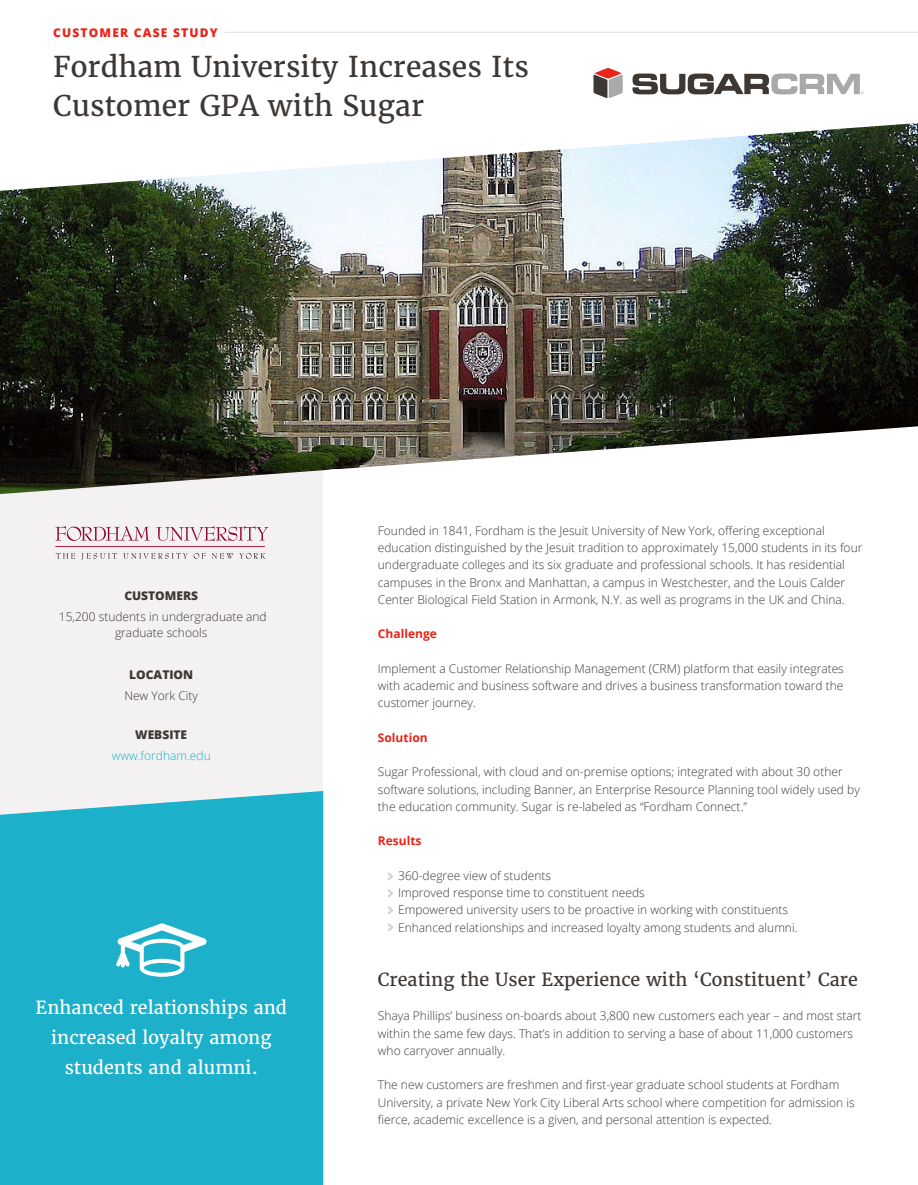
<style>
.page{position:relative;width:918px;height:1185px;background:#fff}
.page>*{position:absolute;margin:0;border:0;box-sizing:border-box;transform-origin:0 0}
.t1{font:28.5px/39px "Merriweather";color:#3e3835}
.t2{font:18px/30px "Merriweather";color:#fff;text-align:center}
.t3{font:18px "Merriweather";color:#3e3835}
.Pa0{font:300 12px/17.2px "Open Sans";color:#3e3835}
.t4{font:700 12px "Open Sans";color:#e72419}
.Pa0-2{font:300 12px/21px "Open Sans";color:#1cb0ca;text-align:center}
.t5{font:800 12px "Open Sans";letter-spacing:.1em;color:#e72419}
.s1{font-weight:800}
.s2{font-weight:800;color:#3e3835}
</style>
<div class="page">
<div style="left:0;top:447px;width:323px;height:738px;background:#f4f1f2"></div>
<img style="left:0;top:123px;width:917px;height:372px">
<svg style="left:593px;top:68px;width:29px;height:30px"></svg>
<svg style="left:632px;top:74px;width:231px;height:20px"></svg>
<div style="left:0;top:791px;width:323px;height:394px;background:#1cb0ca"></div>
<hr style="left:225px;top:32px;width:692px;height:1px;background:#e2dede">
<svg style="left:55px;top:526px;width:213px;height:15px"></svg>
<hr style="left:55px;top:546px;width:210px;height:1px;background:#b31d3f">
<svg style="left:56px;top:553px;width:209px;height:7px"></svg>
<svg style="left:387px;top:872px;width:6px;height:8px"></svg>
<svg style="left:387px;top:889px;width:6px;height:8px"></svg>
<svg style="left:387px;top:906px;width:6px;height:8px"></svg>
<svg style="left:388px;top:923px;width:5px;height:8px"></svg>
<svg style="left:116px;top:923px;width:91px;height:54px"></svg>
<p class="t5" style="left:53px;top:23px;width:166px">CUSTOMER CASE STUDY</p>
<p class="t1" style="left:53px;top:47px;width:477px">Fordham University Increases Its<br>Customer GPA with Sugar</p>
<p class="Pa0" style="left:59px;top:585px;width:209px;line-height:21px;text-align:center"><span class="s1">CUSTOMERS<br></span>15,200 students in undergraduate and</p>
<p class="Pa0" style="left:115px;top:624px;width:94px">graduate schools</p>
<p class="Pa0" style="left:124px;top:664px;width:75px;line-height:21px;text-align:center"><span class="s1">LOCATION<br></span>New York City</p>
<p class="Pa0-2" style="left:112px;top:724px;width:101px"><span class="s2">WEBSITE </span>www.fordham.edu</p>
<p class="t2" style="left:36px;top:993px;width:253px">Enhanced relationships and increased loyalty among students and alumni.</p>
<p class="Pa0" style="left:378px;top:522px;width:486px">Founded in 1841, Fordham is the Jesuit University of New York, offering exceptional education distinguished by the Jesuit tradition to approximately 15,000 students in its four undergraduate colleges and its six graduate and professional schools. It has residential campuses in the Bronx and Manhattan, a campus in Westchester, and the Louis Calder Center Biological Field Station in Armonk, N.Y. as well as programs in the UK and China.</p>
<p class="t4" style="left:378px;top:626px;width:60px">Challenge</p>
<p class="Pa0" style="left:378px;top:660px;width:467px;text-align:justify">Implement a Customer Relationship Management (CRM) platform that easily integrates with academic and business software and drives a business transformation toward the customer journey.</p>
<p class="t4" style="left:378px;top:729px;width:51px">Solution</p>
<p class="Pa0" style="left:378px;top:763px;width:483px">Sugar Professional, with cloud and on-premise options; integrated with about 30 other software solutions, including Banner, an Enterprise Resource Planning tool widely used by the education community. Sugar is re-labeled as “Fordham Connect.”</p>
<p class="t4" style="left:378px;top:833px;width:45px">Results</p>
<p class="Pa0" style="left:398px;top:867px;width:154px">360-degree view of students</p>
<p class="Pa0" style="left:398px;top:884px;width:248px">Improved response time to constituent needs</p>
<p class="Pa0" style="left:398px;top:901px;width:391px">Empowered university users to be proactive in working with constituents</p>
<p class="Pa0" style="left:398px;top:918px;width:401px">Enhanced relationships and increased loyalty among students and alumni.</p>
<p class="t3" style="left:378px;top:968px;width:481px">Creating the User Experience with ‘Constituent’ Care</p>
<p class="Pa0" style="left:378px;top:1007px;width:485px">Shaya Phillips’ business on-boards about 3,800 new customers each year – and most start within the same few days. That’s in addition to serving a base of about 11,000 customers who carryover annually.</p>
<p class="Pa0" style="left:378px;top:1076px;width:478px">The new customers are freshmen and first-year graduate school students at Fordham<br>University, a private New York City Liberal Arts school where competition for admission is fierce, academic excellence is a given, and personal attention is expected.</p>
</div>
